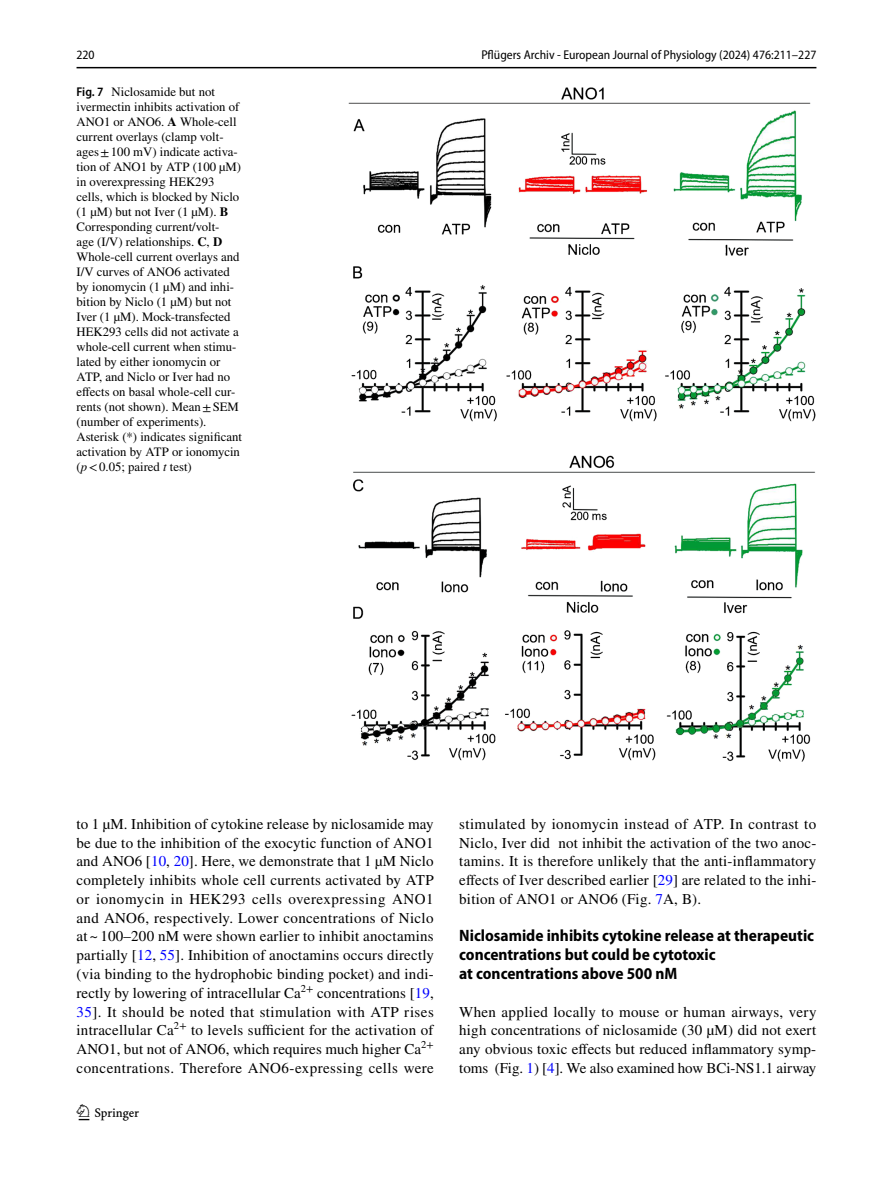
<style>
.page{position:relative;width:893px;height:1187px;background:#fff}
.page>*{position:absolute;margin:0;border:0;box-sizing:border-box;transform-origin:0 0}
.t1{font:22.5px "Springnew Regular 2";color:#000}
.t2{font:700 semi-condensed 16.5px/18.8px "Myriad Pro";color:#000}
.t3{font:15px/18.8px "STIX";letter-spacing:.01em;color:#000;text-align:justify}
.t4{font:12.75px/15px "STIX";color:#000}
.t5{font:semi-condensed 12.75px "Myriad Pro";color:#000}
.s1{font-family:"Myriad Pro";font-weight:600;font-stretch:semi-condensed}
.s2{font-weight:700}
.s3{font-style:italic}
.s4{color:#00f}
</style>
<div class="page">
<hr style="left:77px;top:67px;width:739px;height:1px;background:#000">
<img style="left:349px;top:87px;width:467px;height:675px">
<p class="t5" style="left:77px;top:48px;width:20px">220</p>
<p class="t5" style="left:481px;top:48px;width:337px">Pflügers Archiv - European Journal of Physiology (2024) 476:211–227</p>
<p class="t4" style="left:77px;top:85px;width:167px"><span class="s1">Fig. 7</span> Niclosamide but not ivermectin inhibits activation of<br>ANO1 or ANO6. <span class="s2">A</span> Whole-cell current overlays (clamp volt&shy;ages±100 mV) indicate activa&shy;tion of ANO1 by ATP (100 µM) in overexpressing HEK293 cells, which is blocked by Niclo (1 µM) but not Iver (1 µM). <span class="s2">B<br></span>Corresponding current/volt-<br>age (I/V) relationships. <span class="s2">C</span>, <span class="s2">D<br></span>Whole-cell current overlays and<br>I/V curves of ANO6 activated by ionomycin (1 µM) and inhi&shy;bition by Niclo (1 µM) but not<br>Iver (1 µM). Mock-transfected<br>HEK293 cells did not activate a whole-cell current when stimu&shy;lated by either ionomycin or<br>ATP, and Niclo or Iver had no effects on basal whole-cell cur&shy;rents (not shown). Mean±SEM (number of experiments).<br>Asterisk (*) indicates significant activation by ATP or ionomycin (<span class="s3">p</span>&lt;0.05; paired <span class="s3">t</span> test)</p>
<p class="t3" style="left:77px;top:815px;width:359px">to 1 µM. Inhibition of cytokine release by niclosamide may be due to the inhibition of the exocytic function of ANO1 and ANO6 [<span class="s4">10</span>, <span class="s4">20</span>]. Here, we demonstrate that 1 µM Niclo completely inhibits whole cell currents activated by ATP or ionomycin in HEK293 cells overexpressing ANO1 and ANO6, respectively. Lower concentrations of Niclo at ~ 100–200 nM were shown earlier to inhibit anoctamins partially [<span class="s4">12</span>, <span class="s4">55</span>]. Inhibition of anoctamins occurs directly (via binding to the hydrophobic binding pocket) and indi&shy;rectly by lowering of intracellular Ca<sup>2+</sup> concentrations [<span class="s4">19</span>, <span class="s4">35</span>]. It should be noted that stimulation with ATP rises intracellular Ca<sup>2+</sup> to levels sufficient for the activation of ANO1, but not of ANO6, which requires much higher Ca<sup>2+ </sup>concentrations. Therefore ANO6-expressing cells were</p>
<p class="t3" style="left:459px;top:815px;width:359px">stimulated by ionomycin instead of ATP. In contrast to Niclo, Iver did not inhibit the activation of the two anoc&shy;tamins. It is therefore unlikely that the anti-inflammatory effects of Iver described earlier [<span class="s4">29</span>] are related to the inhi&shy;bition of ANO1 or ANO6 (Fig. <span class="s4">7</span>A, B).</p>
<p class="t2" style="left:459px;top:926px;width:356px">Niclosamide inhibits cytokine release at therapeutic concentrations but could be cytotoxic<br>at concentrations above 500 nM</p>
<p class="t3" style="left:459px;top:1003px;width:359px">When applied locally to mouse or human airways, very high concentrations of niclosamide (30 µM) did not exert any obvious toxic effects but reduced inflammatory symp&shy;toms (Fig. <span class="s4">1</span>) [<span class="s4">4</span>]. We also examined how BCi-NS1.1 airway</p>
<h1 class="t1" style="left:79px;top:1104px;width:62px">1 3</h1>
</div>
